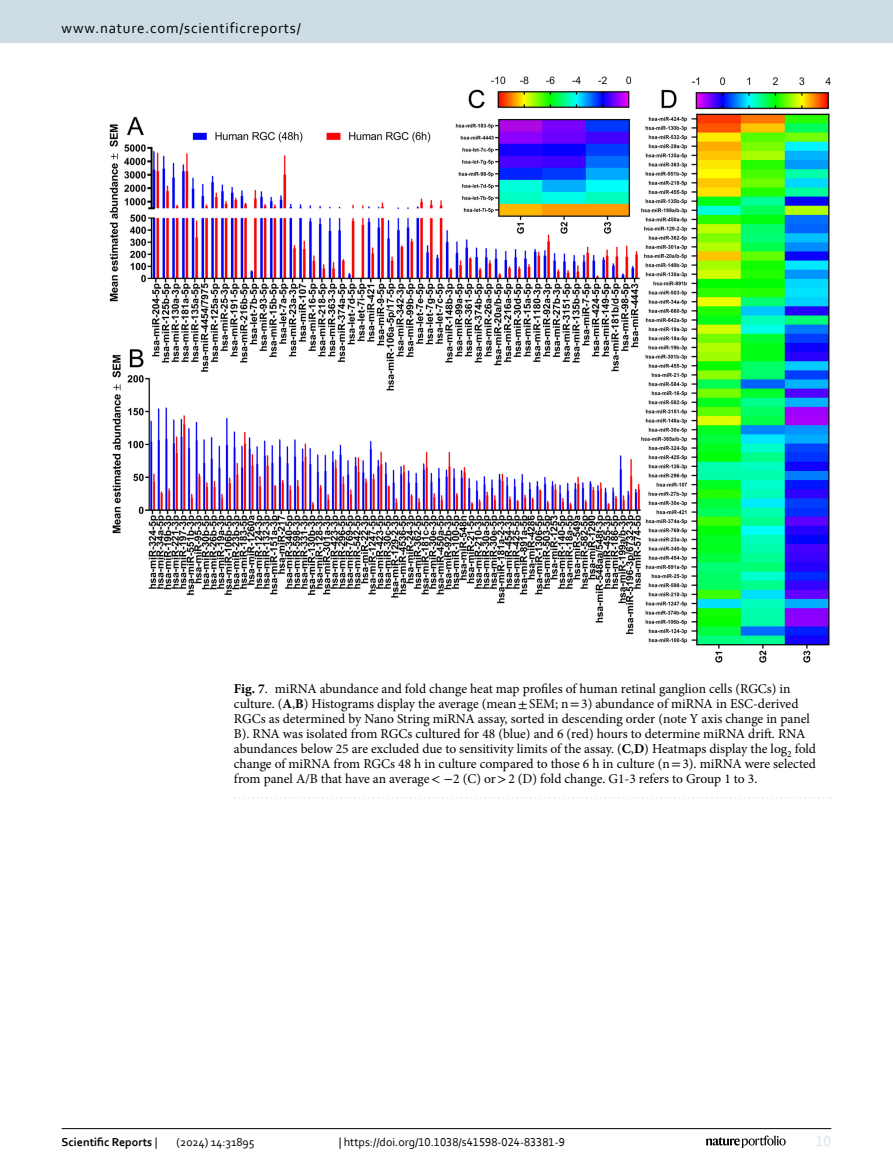
<style>
.page{position:relative;width:893px;height:1174px;background:#fff}
.page>*{position:absolute;margin:0;border:0;box-sizing:border-box;transform-origin:0 0}
.t1{font:15px "Corbel";letter-spacing:.05em;color:#000}
.t2{font:15px "Corbel";color:#d9e4eb}
.Figure_Caption{font:13.5px/15px "Minion Pro";letter-spacing:-.005em;color:#000}
.t3{font:12px "Corbel";color:#000}
.t4{font:700 12px "Corbel";color:#000}
.s1{font-weight:700}
.s2{font-family:"STIX"}
.s3{font-weight:400}
</style>
<div class="page">
<img style="left:109px;top:76px;width:722px;height:587px">
<svg style="left:235px;top:797px;width:597px;height:1px"></svg>
<hr style="left:62px;top:1128px;width:769px;height:1px;background:#000">
<svg style="left:706px;top:1135px;width:80px;height:12px"></svg>
<div style="left:0;top:0;width:893px;height:43px;background:#cedde4"></div>
<p class="t1" style="left:62px;top:18px;width:241px">www.nature.com/scientificreports/</p>
<p class="Figure_Caption" style="left:234px;top:681px;width:584px"><span class="s1">Fig. 7</span>. miRNA abundance and fold change heat map profiles of human retinal ganglion cells (RGCs) in culture. (<span class="s1">A</span>,<span class="s1">B</span>) Histograms display the average (mean<span class="s2">±</span>SEM; n<span class="s2">=</span>3) abundance of miRNA in ESC-derived RGCs as determined by Nano String miRNA assay, sorted in descending order (note Y axis change in panel B). RNA was isolated from RGCs cultured for 48 (blue) and 6 (red) hours to determine miRNA drift. RNA abundances below 25 are excluded due to sensitivity limits of the assay. (<span class="s1">C</span>,<span class="s1">D</span>) Heatmaps display the log<sub>2</sub> fold change of miRNA from RGCs 48 h in culture compared to those 6 h in culture (n<span class="s2">=</span>3). miRNA were selected from panel A/B that have an average<span class="s2">&lt; −</span>2 (C) or<span class="s2">&gt;</span>2 (D) fold change. G1-3 refers to Group 1 to 3.</p>
<p class="t4" style="left:62px;top:1134px;width:97px">Scientific Reports <span class="s3">|</span></p>
<p class="t3" style="left:177px;top:1134px;width:80px">(2024) 14:31895</p>
<p class="t3" style="left:339px;top:1134px;width:228px">| https://doi.org/10.1038/s41598-024-83381-9</p>
<p class="t2" style="left:816px;top:1132px;width:17px">10</p>
</div>
